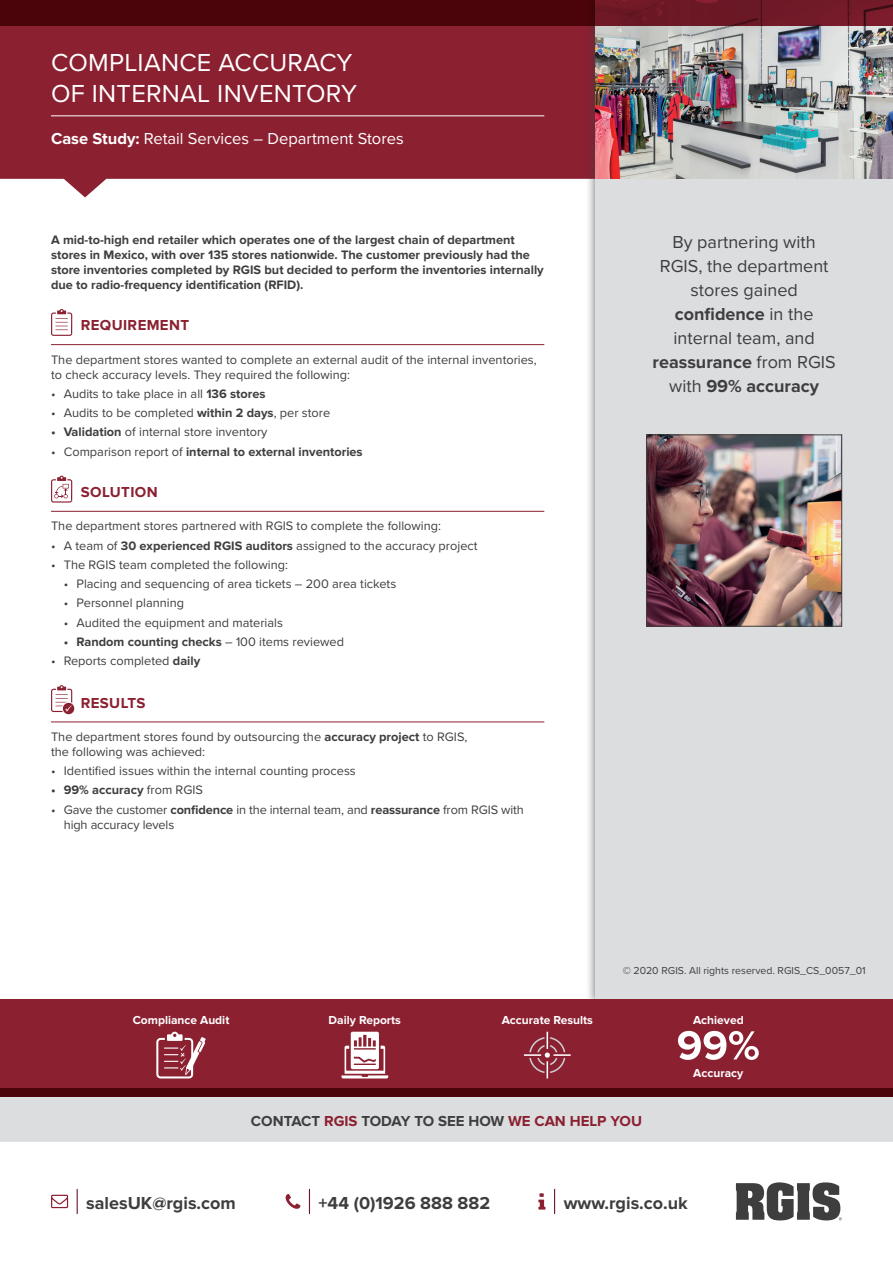
<style>
.page{position:relative;width:893px;height:1263px;background:#fff}
.page>*{position:absolute;margin:0;border:0;box-sizing:border-box;transform-origin:0 0}
.t1{font:25.5px/30.6px "Proxima Nova";letter-spacing:.01em;color:#fff}
.t2{font:18px/24px "Proxima Nova";color:#3e3e3f;text-align:center}
.t3{font:700 18px "Proxima Nova";color:#3e3e3f}
.t4{font:16.5px "Proxima Nova";color:#fff}
.t5{font:700 15px "Proxima Nova";color:#3e3e3f}
.t6{font:700 15px "Proxima Nova";letter-spacing:.025em;color:#8b2031}
.t7{font:12.75px/15px "Proxima Nova";color:#3e3e3f}
.t8{font:700 12.75px/15px "Proxima Nova";color:#3e3e3f}
.t9{font:700 12px "Proxima Nova";color:#fff}
.t10{font:10.5px "Proxima Nova";color:#3e3e3f}
.s1{font-weight:700}
.s2{font-weight:400}
.s3{color:#8b2031}
</style>
<div class="page">
<svg style="left:554px;top:1189px;width:1px;height:24px"></svg>
<svg style="left:538px;top:1193px;width:7px;height:16px"></svg>
<svg style="left:77px;top:1189px;width:1px;height:24px"></svg>
<svg style="left:51px;top:1195px;width:17px;height:13px"></svg>
<svg style="left:309px;top:1189px;width:1px;height:24px"></svg>
<svg style="left:286px;top:1194px;width:14px;height:15px"></svg>
<svg style="left:736px;top:1182px;width:106px;height:38px"></svg>
<div style="left:0;top:1097px;width:893px;height:45px;background:#dcdddf"></div>
<svg style="left:0;top:26px;width:585px;height:171px;background:#973746"></svg>
<div style="left:585px;top:0;width:308px;height:1010px;background:#3e3e3f;opacity:.75"></div>
<div style="left:595px;top:0;width:298px;height:1001px;background:#dcdddf"></div>
<hr style="left:51px;top:116px;width:493px;height:1px;background:#fff">
<div style="left:0;top:999px;width:893px;height:98px;background:#8b2031"></div>
<img style="left:595px;top:26px;width:298px;height:153px">
<hr style="left:51px;top:344px;width:493px;height:1px;background:#8b2031">
<hr style="left:51px;top:511px;width:493px;height:1px;background:#8b2031">
<hr style="left:51px;top:722px;width:493px;height:1px;background:#8b2031">
<svg style="left:51px;top:309px;width:22px;height:27px"></svg>
<svg style="left:51px;top:476px;width:22px;height:27px"></svg>
<svg style="left:51px;top:685px;width:24px;height:30px"></svg>
<img style="left:648px;top:437px;width:192px;height:187px">
<div style="left:646px;top:435px;width:196px;height:191px;border:1px solid #3e3e3f"></div>
<svg style="left:0;top:0;width:893px;height:26px;background:#560b12"></svg>
<div style="left:0;top:1089px;width:893px;height:8px;background:#4b0409"></div>
<svg style="left:341px;top:1032px;width:47px;height:46px"></svg>
<svg style="left:156px;top:1032px;width:50px;height:46px"></svg>
<svg style="left:524px;top:1032px;width:47px;height:46px"></svg>
<svg style="left:678px;top:1031px;width:81px;height:29px"></svg>
<h1 class="t1" style="left:51px;top:46px;width:308px">COMPLIANCE ACCURACY<br>OF INTERNAL INVENTORY</h1>
<p class="t4" style="left:51px;top:126px;width:354px"><span class="s1">Case Study:</span> Retail Services – Department Stores</p>
<p class="t8" style="left:51px;top:233px;width:494px">A mid-to-high end retailer which operates one of the largest chain of department stores in Mexico, with over 135 stores nationwide. The customer previously had the store inventories completed by RGIS but decided to perform the inventories internally due to radio-frequency identification (RFID).</p>
<p class="t6" style="left:81px;top:316px;width:110px">REQUIREMENT</p>
<p class="t7" style="left:51px;top:351px;width:487px">The department stores wanted to complete an external audit of the internal inventories, to check accuracy levels. They required the following:</p>
<p class="t7" style="left:51px;top:386px;width:216px">• Audits to take place in all <span class="s1">136 stores</span></p>
<p class="t7" style="left:51px;top:405px;width:281px">• Audits to be completed <span class="s1">within 2 days</span>, per store</p>
<p class="t7" style="left:51px;top:424px;width:218px"><span class="s1">• Validation</span> of internal store inventory</p>
<p class="t8" style="left:51px;top:445px;width:313px"><span class="s2">• Comparison report of</span> internal to external inventories</p>
<p class="t6" style="left:81px;top:483px;width:78px">SOLUTION</p>
<p class="t7" style="left:51px;top:518px;width:392px">The department stores partnered with RGIS to complete the following:</p>
<p class="t7" style="left:51px;top:537px;width:428px">• A team of <span class="s1">30 experienced RGIS auditors</span> assigned to the accuracy project</p>
<p class="t7" style="left:51px;top:556px;width:238px">• The RGIS team completed the following:</p>
<p class="t7" style="left:64px;top:576px;width:334px">• Placing and sequencing of area tickets – 200 area tickets</p>
<p class="t7" style="left:64px;top:595px;width:122px">• Personnel planning</p>
<p class="t7" style="left:64px;top:614px;width:221px">• Audited the equipment and materials</p>
<p class="t8" style="left:64px;top:635px;width:282px">• Random counting checks <span class="s2">– 100 items reviewed</span></p>
<p class="t7" style="left:51px;top:653px;width:151px">• Reports completed <span class="s1">daily</span></p>
<p class="t6" style="left:81px;top:694px;width:66px">RESULTS</p>
<p class="t7" style="left:51px;top:729px;width:418px">The department stores found by outsourcing the <span class="s1">accuracy project</span> to RGIS, the following was achieved:</p>
<p class="t7" style="left:51px;top:763px;width:306px">• Identified issues within the internal counting process</p>
<p class="t8" style="left:51px;top:783px;width:153px">• 99% accuracy <span class="s2">from RGIS</span></p>
<p class="t7" style="left:64px;top:801px;width:462px;text-indent:-13px">• Gave the customer <span class="s1">confidence</span> in the internal team, and <span class="s1">reassurance</span> from RGIS with high accuracy levels</p>
<h2 class="t2" style="left:653px;top:229px;width:185px">By partnering with<br>RGIS, the department stores gained <span class="s1">confidence</span> in the internal team, and <span class="s1">reassurance</span> from RGIS with <span class="s1">99% accuracy</span></h2>
<p class="t10" style="left:623px;top:962px;width:244px">© 2020 RGIS. All rights reserved. RGIS_CS_0057_01</p>
<p class="t9" style="left:133px;top:1013px;width:98px">Compliance Audit</p>
<p class="t9" style="left:329px;top:1013px;width:74px">Daily Reports</p>
<p class="t9" style="left:502px;top:1013px;width:93px">Accurate Results</p>
<p class="t9" style="left:693px;top:1013px;width:52px">Achieved</p>
<p class="t5" style="left:251px;top:1112px;width:393px">CONTACT <span class="s3">RGIS</span> TODAY TO SEE HOW <span class="s3">WE CAN HELP YOU</span></p>
<p class="t9" style="left:693px;top:1066px;width:52px">Accuracy</p>
<h2 class="t3" style="left:86px;top:1192px;width:151px">salesUK@rgis.com</h2>
<h2 class="t3" style="left:319px;top:1192px;width:173px">+44 (0)1926 888 882</h2>
<h2 class="t3" style="left:564px;top:1192px;width:126px">www.rgis.co.uk</h2>
</div>
